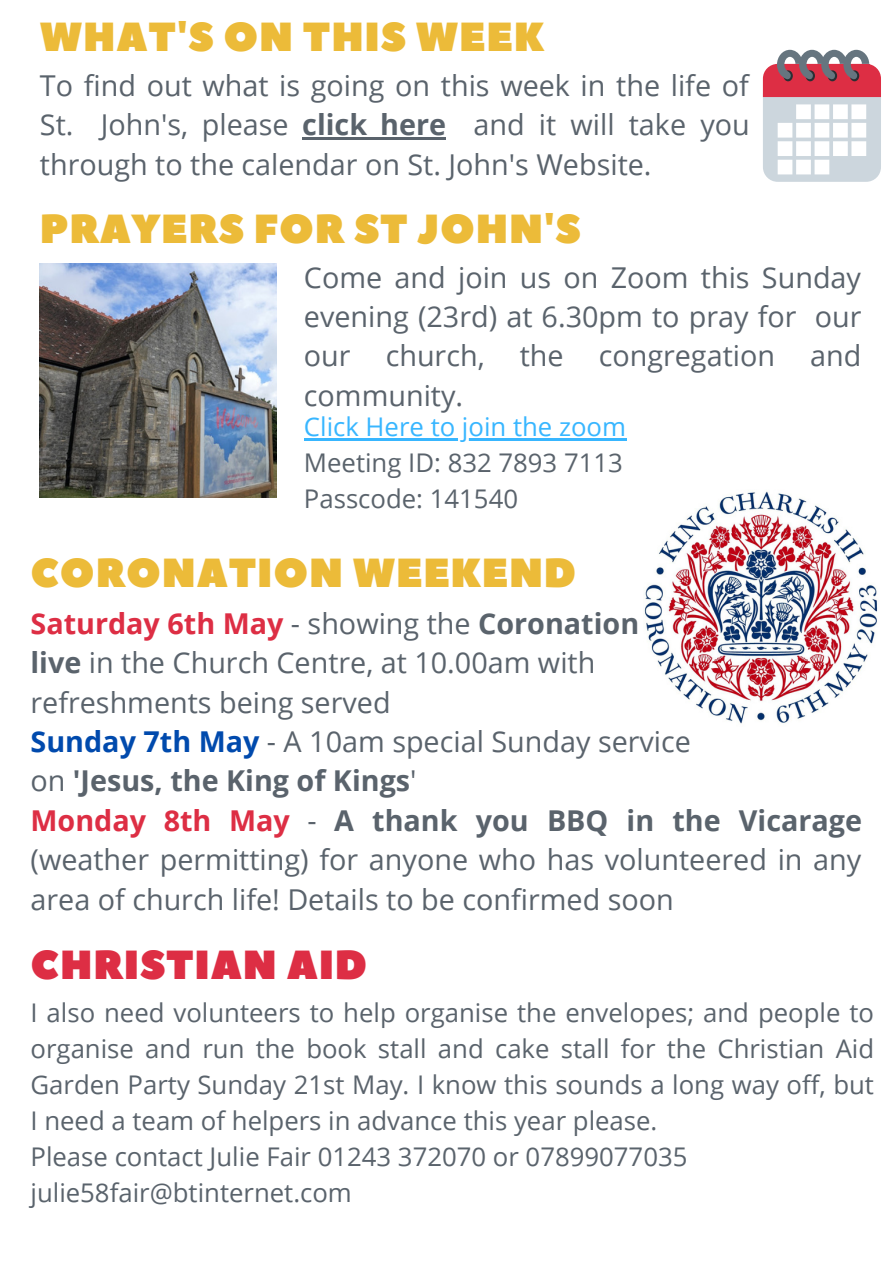
<style>
.page{position:relative;width:893px;height:1264px;background:#fff}
.page>*{position:absolute;margin:0;border:0;box-sizing:border-box;transform-origin:0 0}
.t1{font:40.5px "Peace Sans";letter-spacing:.02em;color:#ecbb39}
.t2{font:40.5px "Peace Sans";letter-spacing:.02em;color:#dd2e44}
.t3{font:28.65px/39.3px "Open Sans";color:#5a636c;text-align:justify}
.t4{font:25.65px/36px "Open Sans";color:#5a636c}
.t5{font:25.65px "Open Sans";color:#38b6ff}
.s1{font-weight:700}
.s2{font-weight:700;color:#dd2e44}
.s3{font-weight:700;color:#004aad}
</style>
<div class="page">
<svg style="left:762px;top:50px;width:118px;height:132px"></svg>
<img style="left:644px;top:490px;width:234px;height:234px">
<img style="left:40px;top:263px;width:236px;height:234px">
<hr style="left:302px;top:138px;width:144px;height:2px;background:#5a636c">
<hr style="left:304px;top:438px;width:322px;height:2px;background:#38b6ff">
<h1 class="t1" style="left:40px;top:10px;width:505px">WHAT'S ON THIS WEEK</h1>
<p class="t3" style="left:40px;top:65px;width:711px">To find out what is going on this week in the life of St. John's, please <span class="s1">click here</span> and it will take you through to the calendar on St. John's Website.</p>
<h1 class="t1" style="left:40px;top:202px;width:542px">PRAYERS FOR ST JOHN'S</h1>
<p class="t3" style="left:304px;top:257px;width:559px">Come and join us on Zoom this Sunday evening (23rd) at 6.30pm to pray for our our church, the congregation and community.</p>
<p class="t5" style="left:304px;top:408px;width:323px">Click Here to join the zoom</p>
<p class="t4" style="left:304px;top:444px;width:320px">Meeting ID: 832 7893 7113<br>Passcode: 141540</p>
<h1 class="t1" style="left:30px;top:546px;width:547px">CORONATION WEEKEND</h1>
<p class="t3" style="left:31px;top:603px;width:833px;text-align:left"><span class="s2">Saturday 6th May</span> - showing the <span class="s1">Coronation<br>live</span> in the Church Centre, at 10.00am with<br>refreshments being served<br><span class="s3">Sunday 7th May</span> - A 10am special Sunday service<br>on <span class="s1">'Jesus, the King of Kings</span>'<br><span class="s2">Monday 8th May</span> - <span class="s1">A thank you BBQ in the Vicarage </span>(weather permitting) for anyone who has volunteered in any area of church life! Details to be confirmed soon</p>
<h1 class="t2" style="left:31px;top:937px;width:338px">CHRISTIAN AID</h1>
<p class="t4" style="left:31px;top:993px;width:845px">I also need volunteers to help organise the envelopes; and people to organise and run the book stall and cake stall for the Christian Aid Garden Party Sunday 21st May. I know this sounds a long way off, but I need a team of helpers in advance this year please.<br>Please contact Julie Fair 01243 372070 or 07899077035 julie58fair@btinternet.com</p>
</div>
